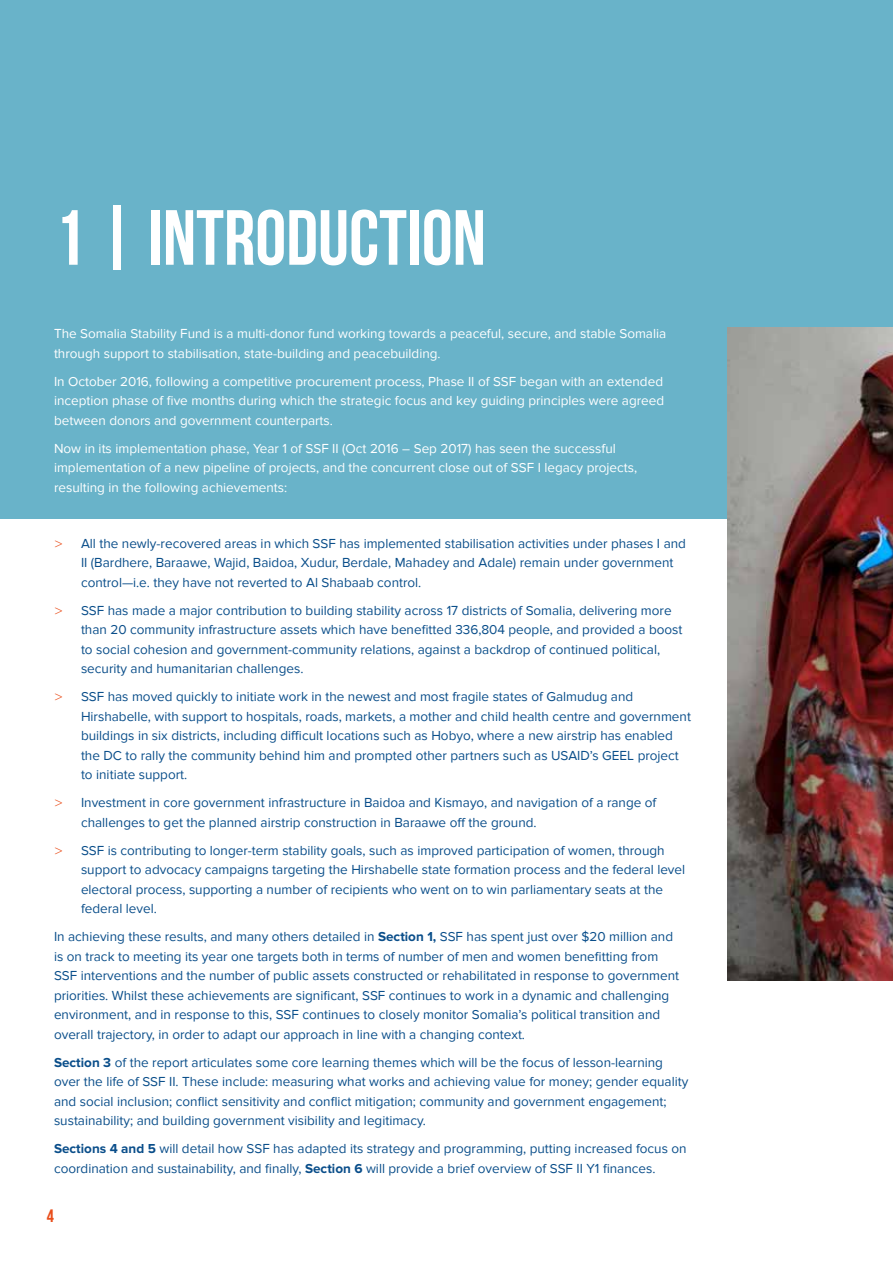
<style>
.page{position:relative;width:893px;height:1263px;background:#fff}
.page>*{position:absolute;margin:0;border:0;box-sizing:border-box;transform-origin:0 0}
.t1{font:700 78px "Bebas Neue";color:#fff}
.t2{font:700 18px "Bebas Neue";color:#e94e1b}
.t3{font:13.5px/19.5px "Proxima Nova";color:#0a4e8a}
.t4{font:13.5px/19.5px "Proxima Nova";color:#fff}
.s1{font-family:"Avenir";font-weight:300;color:#e94e1b}
.s2{font-weight:700}
</style>
<div class="page">
<div style="left:0;top:0;width:893px;height:519px;background:#69b3c9"></div>
<img style="left:727px;top:327px;width:166px;height:653px">
<h1 class="t1" style="left:54px;top:195px;width:433px">1 | INTRODUCTION</h1>
<p class="t4" style="left:54px;top:324px;width:614px">The Somalia Stability Fund is a multi-donor fund working towards a peaceful, secure, and stable Somalia through support to stabilisation, state-building and peacebuilding.</p>
<p class="t4" style="left:54px;top:372px;width:612px;text-align:justify">In October 2016, following a competitive procurement process, Phase II of SSF began with an extended inception phase of five months during which the strategic focus and key guiding principles were agreed between donors and government counterparts.</p>
<p class="t4" style="left:54px;top:439px;width:585px">Now in its implementation phase, Year 1 of SSF II (Oct 2016 – Sep 2017) has seen the successful implementation of a new pipeline of projects, and the concurrent close out of SSF I legacy projects, resulting in the following achievements:</p>
<p class="t3" style="left:81px;top:534px;width:606px;text-indent:-27px"><span class="s1">&gt;</span> All the newly-recovered areas in which SSF has implemented stabilisation activities under phases I and<br>II (Bardhere, Baraawe, Wajid, Baidoa, Xudur, Berdale, Mahadey and Adale) remain under government control—i.e. they have not reverted to Al Shabaab control.</p>
<p class="t3" style="left:81px;top:600px;width:603px;text-indent:-27px"><span class="s1">&gt;</span> SSF has made a major contribution to building stability across 17 districts of Somalia, delivering more than 20 community infrastructure assets which have benefitted 336,804 people, and provided a boost to social cohesion and government-community relations, against a backdrop of continued political, security and humanitarian challenges.</p>
<p class="t3" style="left:81px;top:687px;width:611px;text-indent:-27px"><span class="s1">&gt;</span> SSF has moved quickly to initiate work in the newest and most fragile states of Galmudug and Hirshabelle, with support to hospitals, roads, markets, a mother and child health centre and government buildings in six districts, including difficult locations such as Hobyo, where a new airstrip has enabled the DC to rally the community behind him and prompted other partners such as USAID’s GEEL project to initiate support.</p>
<p class="t3" style="left:81px;top:793px;width:577px;text-indent:-27px"><span class="s1">&gt;</span> Investment in core government infrastructure in Baidoa and Kismayo, and navigation of a range of challenges to get the planned airstrip construction in Baraawe off the ground.</p>
<p class="t3" style="left:81px;top:840px;width:606px;text-indent:-27px"><span class="s1">&gt;</span> SSF is contributing to longer-term stability goals, such as improved participation of women, through support to advocacy campaigns targeting the Hirshabelle state formation process and the federal level electoral process, supporting a number of recipients who went on to win parliamentary seats at the federal level.</p>
<p class="t3" style="left:54px;top:927px;width:627px">In achieving these results, and many others detailed in <span class="s2">Section 1,</span> SSF has spent just over $20 million and is on track to meeting its year one targets both in terms of number of men and women benefitting from SSF interventions and the number of public assets constructed or rehabilitated in response to government priorities. Whilst these achievements are significant, SSF continues to work in a dynamic and challenging environment, and in response to this, SSF continues to closely monitor Somalia’s political transition and overall trajectory, in order to adapt our approach in line with a changing context.</p>
<p class="t3" style="left:54px;top:1052px;width:636px"><span class="s2">Section 3</span> of the report articulates some core learning themes which will be the focus of lesson-learning over the life of SSF II. These include: measuring what works and achieving value for money; gender equality and social inclusion; conflict sensitivity and conflict mitigation; community and government engagement; sustainability; and building government visibility and legitimacy.</p>
<p class="t3" style="left:54px;top:1139px;width:634px"><span class="s2">Sections 4 and 5</span> will detail how SSF has adapted its strategy and programming, putting increased focus on coordination and sustainability, and finally, <span class="s2">Section 6</span> will provide a brief overview of SSF II Y1 finances.</p>
<h2 class="t2" style="left:47px;top:1206px;width:9px">4</h2>
</div>
